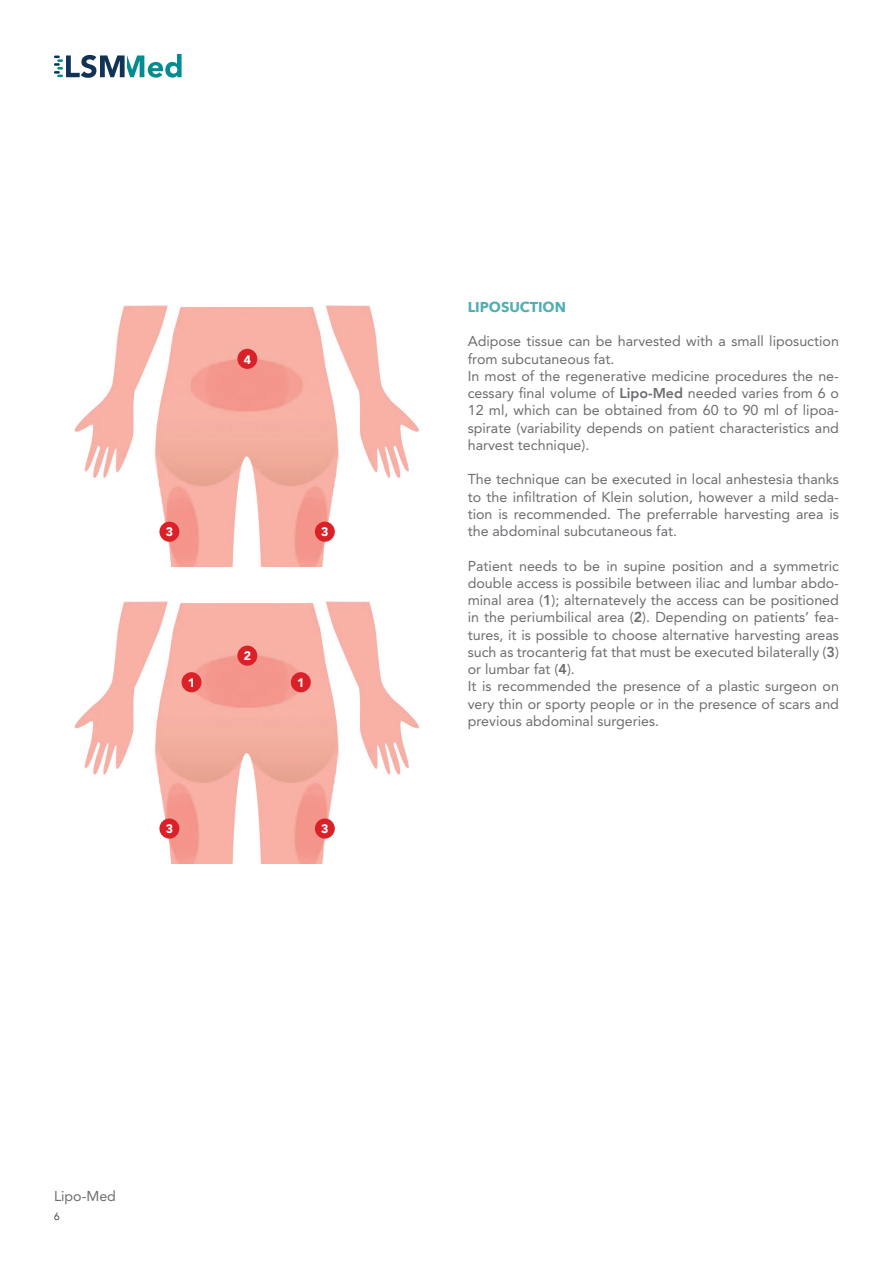
<style>
.page{position:relative;width:893px;height:1263px;background:#fff}
.page>*{position:absolute;margin:0;border:0;box-sizing:border-box;transform-origin:0 0}
.t1{font:14.25px/17.2px "Avenir";color:#6c6d70;text-align:justify}
.t2{font:700 14.25px "Avenir Next";color:#50afb2}
.t3{font:900 12.3px "Avenir";color:#fff}
.t4{font:300 10.5px "Avenir";color:#231f20}
.s1{font-weight:800}
</style>
<div class="page">
<svg style="left:54px;top:54px;width:128px;height:24px"></svg>
<img style="left:74px;top:305px;width:345px;height:262px">
<img style="left:74px;top:601px;width:345px;height:262px">
<div style="left:237px;top:349px;width:20px;height:20px;background:#da2128;border-radius:50%"></div>
<div style="left:237px;top:646px;width:20px;height:20px;background:#da2128;border-radius:50%"></div>
<div style="left:182px;top:672px;width:19px;height:20px;background:#da2128;border-radius:50%"></div>
<div style="left:291px;top:672px;width:20px;height:20px;background:#da2128;border-radius:50%"></div>
<div style="left:159px;top:522px;width:20px;height:20px;background:#da2128;border-radius:50%"></div>
<div style="left:159px;top:818px;width:20px;height:20px;background:#da2128;border-radius:50%"></div>
<div style="left:315px;top:522px;width:20px;height:20px;background:#da2128;border-radius:50%"></div>
<div style="left:315px;top:818px;width:20px;height:20px;background:#da2128;border-radius:50%"></div>
<p class="t3" style="left:244px;top:349px;width:9px">4</p>
<p class="t3" style="left:166px;top:522px;width:9px">3</p>
<p class="t3" style="left:321px;top:522px;width:9px">3</p>
<p class="t3" style="left:244px;top:645px;width:9px">2</p>
<p class="t3" style="left:188px;top:672px;width:9px">1</p>
<p class="t3" style="left:297px;top:672px;width:9px">1</p>
<p class="t3" style="left:166px;top:818px;width:9px">3</p>
<p class="t3" style="left:321px;top:818px;width:9px">3</p>
<p class="t2" style="left:468px;top:295px;width:100px">LIPOSUCTION</p>
<p class="t1" style="left:468px;top:333px;width:373px">Adipose tissue can be harvested with a small liposuction from subcutaneous fat.</p>
<p class="t1" style="left:468px;top:368px;width:373px">In most of the regenerative medicine procedures the ne&shy;cessary final volume of <span class="s1">Lipo-Med</span> needed varies from 6 o 12 ml, which can be obtained from 60 to 90 ml of lipoa&shy;spirate (variability depends on patient characteristics and harvest technique).</p>
<p class="t1" style="left:468px;top:471px;width:373px">The technique can be executed in local anhestesia thanks to the infiltration of Klein solution, however a mild seda&shy;tion is recommended. The preferrable harvesting area is the abdominal subcutaneous fat.</p>
<p class="t1" style="left:468px;top:558px;width:373px">Patient needs to be in supine position and a symmetric double access is possibile between iliac and lumbar abdo&shy;minal area (<span class="s1">1</span>); alternatevely the access can be positioned in the periumbilical area (<span class="s1">2</span>). Depending on patients’ fea&shy;tures, it is possible to choose alternative harvesting areas such as trocanterig fat that must be executed bilaterally (<span class="s1">3</span>) or lumbar fat (<span class="s1">4</span>).</p>
<p class="t1" style="left:468px;top:678px;width:373px">It is recommended the presence of a plastic surgeon on very thin or sporty people or in the presence of scars and previous abdominal surgeries.</p>
<p class="t1" style="left:54px;top:1188px;width:64px">Lipo-Med</p>
<p class="t4" style="left:54px;top:1210px;width:7px">6</p>
</div>
